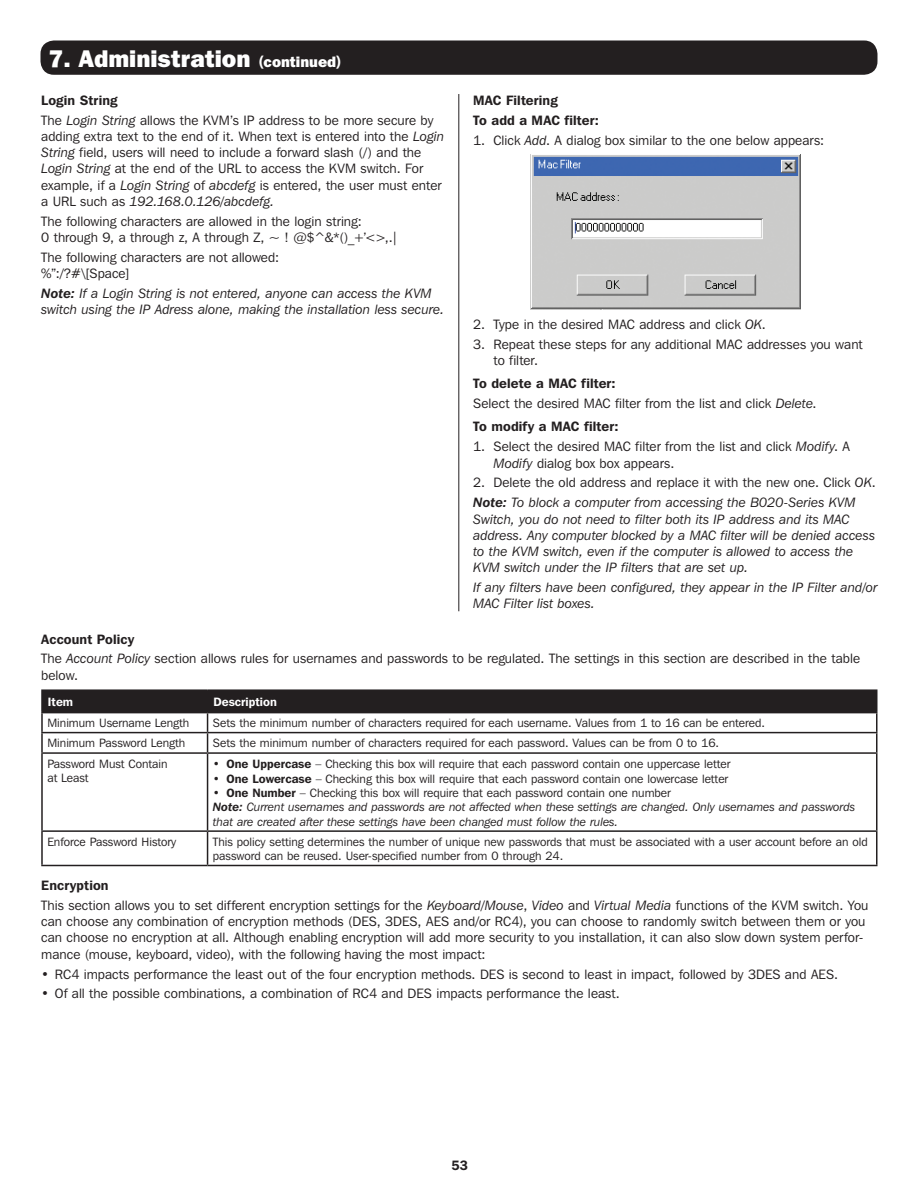
<style>
.page{position:relative;width:918px;height:1188px;background:#fff}
.page>*{position:absolute;margin:0;border:0;box-sizing:border-box;transform-origin:0 0}
.Continued{font:800 24px "Franklin Gothic IT Cby BT";color:#fff}
.Bullets{font:13.5px/16.2px "Franklin Gothic IT Cby BT";letter-spacing:.005em;color:#231f20}
.Note{font:italic 13.5px/16.2px "Franklin Gothic IT Cby BT";letter-spacing:.005em;color:#231f20}
.Subhead2{font:600 13.5px "Franklin Gothic IT Cby BT";letter-spacing:.01em;color:#231f20}
.t1{font:12px/14.4px "Franklin Gothic IT Cby BT";color:#231f20}
.t2{font:italic 12px/14.4px "Franklin Gothic IT Cby BT";color:#231f20}
.t3{font:600 12px "Franklin Gothic IT Cby BT";color:#fff}
.s1{font-size:15px}
.s2{font-style:italic}
.s3{font-weight:600}
</style>
<div class="page">
<div style="left:40px;top:40px;width:838px;height:35px;background:#231f20;border-radius:14px"></div>
<img style="left:531px;top:154px;width:270px;height:155px">
<hr style="left:459px;top:94px;width:1px;height:517px;background:#231f20">
<hr style="left:41px;top:752px;width:167px;height:2px;background:#231f20">
<hr style="left:41px;top:754px;width:2px;height:76px;background:#231f20">
<hr style="left:41px;top:830px;width:167px;height:2px;background:#231f20">
<hr style="left:41px;top:832px;width:2px;height:33px;background:#231f20">
<hr style="left:41px;top:865px;width:167px;height:1px;background:#231f20">
<hr style="left:41px;top:689px;width:167px;height:2px;background:#231f20">
<hr style="left:208px;top:689px;width:669px;height:2px;background:#231f20">
<svg style="left:41px;top:690px;width:837px;height:62px"></svg>
<hr style="left:208px;top:752px;width:669px;height:2px;background:#231f20">
<hr style="left:207px;top:754px;width:1px;height:76px;background:#231f20">
<hr style="left:876px;top:754px;width:2px;height:76px;background:#231f20">
<hr style="left:208px;top:830px;width:669px;height:2px;background:#231f20">
<hr style="left:207px;top:832px;width:1px;height:33px;background:#231f20">
<hr style="left:876px;top:832px;width:2px;height:33px;background:#231f20">
<hr style="left:208px;top:865px;width:669px;height:1px;background:#231f20">
<p class="Continued" style="left:49px;top:44px;width:294px">7. Administration <span class="s1">(continued)</span></p>
<p class="Subhead2" style="left:41px;top:92px;width:78px">Login String</p>
<p class="Bullets" style="left:41px;top:112px;width:404px">The <span class="s2">Login String</span> allows the KVM’s IP address to be more secure by adding extra text to the end of it. When text is entered into the <span class="s2">Login String</span> field, users will need to include a forward slash (/) and the <span class="s2">Login String</span> at the end of the URL to access the KVM switch. For example, if a <span class="s2">Login String</span> of <span class="s2">abcdefg</span> is entered, the user must enter a URL such as <span class="s2">192.168.0.126/abcdefg.</span></p>
<p class="Bullets" style="left:41px;top:213px;width:359px">The following characters are allowed in the login string:<br>0 through 9, a through z, A through Z, ~ ! @$^&amp;*()_+’&lt;&gt;,.|</p>
<p class="Bullets" style="left:41px;top:249px;width:239px">The following characters are not allowed: %”:/?#\[Space]</p>
<p class="Note" style="left:41px;top:285px;width:404px"><span class="s3">Note:</span> If a Login String is not entered, anyone can access the KVM switch using the IP Adress alone, making the installation less secure.</p>
<p class="Subhead2" style="left:473px;top:92px;width:86px">MAC Filtering</p>
<p class="Subhead2" style="left:473px;top:112px;width:127px">To add a MAC filter:</p>
<p class="Bullets" style="left:473px;top:132px;width:352px">1. Click <span class="s2">Add</span>. A dialog box similar to the one below appears:</p>
<p class="Bullets" style="left:473px;top:316px;width:294px">2. Type in the desired MAC address and click <span class="s2">OK</span>.</p>
<p class="Bullets" style="left:494px;top:336px;width:371px;text-indent:-20px">3. Repeat these steps for any additional MAC addresses you want to filter.</p>
<p class="Subhead2" style="left:473px;top:375px;width:144px">To delete a MAC filter:</p>
<p class="Bullets" style="left:473px;top:395px;width:345px">Select the desired MAC filter from the list and click <span class="s2">Delete</span>.</p>
<p class="Subhead2" style="left:473px;top:418px;width:147px">To modify a MAC filter:</p>
<p class="Bullets" style="left:494px;top:438px;width:358px;text-indent:-20px">1. Select the desired MAC filter from the list and click <span class="s2">Modify</span>. A<br><span class="s2">Modify</span> dialog box box appears.</p>
<p class="Bullets" style="left:473px;top:474px;width:404px">2. Delete the old address and replace it with the new one. Click <span class="s2">OK</span>.</p>
<p class="Note" style="left:473px;top:494px;width:403px"><span class="s3">Note:</span> To block a computer from accessing the B020-Series KVM Switch, you do not need to filter both its IP address and its MAC address. Any computer blocked by a MAC filter will be denied access to the KVM switch, even if the computer is allowed to access the KVM switch under the IP filters that are set up.</p>
<p class="Note" style="left:473px;top:579px;width:406px">If any filters have been configured, they appear in the IP Filter and/or<br>MAC Filter list boxes.</p>
<p class="Subhead2" style="left:41px;top:630px;width:95px">Account Policy</p>
<p class="Bullets" style="left:41px;top:650px;width:820px">The <span class="s2">Account Policy</span> section allows rules for usernames and passwords to be regulated. The settings in this section are described in the table below.</p>
<p class="t3" style="left:48px;top:694px;width:27px">Item</p>
<p class="t3" style="left:214px;top:694px;width:65px">Description</p>
<p class="t1" style="left:47px;top:716px;width:143px">Minimum Username Length</p>
<p class="t1" style="left:213px;top:716px;width:554px">Sets the minimum number of characters required for each username. Values from 1 to 16 can be entered.</p>
<p class="t1" style="left:47px;top:736px;width:139px">Minimum Password Length</p>
<p class="t1" style="left:213px;top:736px;width:508px">Sets the minimum number of characters required for each password. Values can be from 0 to 16.</p>
<p class="t1" style="left:47px;top:756px;width:122px">Password Must Contain at Least</p>
<p class="t1" style="left:213px;top:757px;width:519px"><span class="s3">• One Uppercase</span> – Checking this box will require that each password contain one uppercase letter</p>
<p class="t1" style="left:213px;top:771px;width:517px"><span class="s3">• One Lowercase</span> – Checking this box will require that each password contain one lowercase letter</p>
<p class="t1" style="left:213px;top:785px;width:459px"><span class="s3">• One Number</span> – Checking this box will require that each password contain one number</p>
<p class="t2" style="left:213px;top:800px;width:644px"><span class="s3">Note:</span> Current usernames and passwords are not affected when these settings are changed. Only usernames and passwords that are created after these settings have been changed must follow the rules.</p>
<p class="t1" style="left:47px;top:834px;width:130px">Enforce Password History</p>
<p class="t1" style="left:213px;top:834px;width:656px">This policy setting determines the number of unique new passwords that must be associated with a user account before an old password can be reused. User-specified number from 0 through 24.</p>
<p class="Subhead2" style="left:41px;top:877px;width:69px">Encryption</p>
<p class="Bullets" style="left:41px;top:897px;width:829px">This section allows you to set different encryption settings for the <span class="s2">Keyboard/Mouse</span>, <span class="s2">Video</span> and <span class="s2">Virtual Media</span> functions of the KVM switch. You can choose any combination of encryption methods (DES, 3DES, AES and/or RC4), you can choose to randomly switch between them or you can choose no encryption at all. Although enabling encryption will add more security to you installation, it can also slow down system perfor&shy;mance (mouse, keyboard, video), with the following having the most impact:</p>
<p class="Bullets" style="left:41px;top:965px;width:798px">• RC4 impacts performance the least out of the four encryption methods. DES is second to least in impact, followed by 3DES and AES.</p>
<p class="Bullets" style="left:41px;top:985px;width:580px">• Of all the possible combinations, a combination of RC4 and DES impacts performance the least.</p>
<p class="Subhead2" style="left:452px;top:1156px;width:18px">53</p>
</div>
